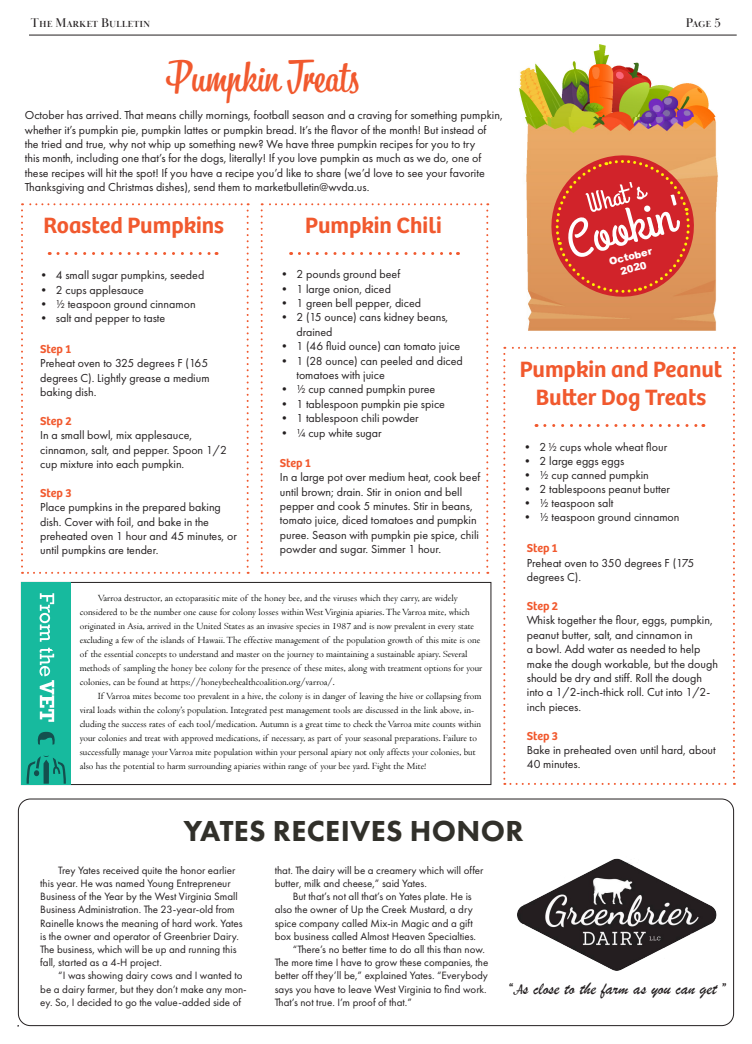
<style>
.page{position:relative;width:752px;height:1044px;background:#fff}
.page>*{position:absolute;margin:0;border:0;box-sizing:border-box;transform-origin:0 0}
.t1{font:42px "Bistro Script";color:#f1592e}
.t2{font:800 30px "Futura PT";letter-spacing:.01em;color:#31302a}
.t3{font:600 23px/27.6px "Bree";color:#f1592e;text-align:center}
.t4{font:18px "Brush Script";color:#231f20}
.t5{font:13px "Baskerville Display PT";color:#231f20}
.t6{font:12px/14.4px "Futura PT";color:#231f20}
.t7{font:600 12px "Bree";letter-spacing:-.01em;color:#f1592e}
.t8{font:11px/13.2px "Futura PT";color:#231f20}
.t9{font:900 10px "Arial";color:#fff}
.Ask_The_Vet{font:9.8px/14px "Centaur";color:#040503}
.s1{font-family:"Bistro Script";font-size:13px}
</style>
<div class="page">
<div style="left:21px;top:582px;width:470px;height:203px;border:1px solid #231f20"></div>
<div style="left:21px;top:582px;width:50px;height:203px;background:#17ba9e"></div>
<img style="left:525px;top:117px;width:193px;height:213px">
<img style="left:519px;top:45px;width:133px;height:72px">
<img style="left:652px;top:83px;width:64px;height:34px">
<svg style="left:543px;top:148px;width:158px;height:156px;background:#db624c"></svg>
<hr style="left:29px;top:35px;width:707px;height:1px;background:#231f20">
<svg style="left:40px;top:593px;width:14px;height:129px"></svg>
<svg style="left:37px;top:732px;width:18px;height:13px"></svg>
<svg style="left:26px;top:756px;width:40px;height:28px"></svg>
<svg style="left:21px;top:203px;width:227px;height:371px"></svg>
<svg style="left:503px;top:347px;width:231px;height:438px"></svg>
<svg style="left:261px;top:203px;width:227px;height:371px"></svg>
<div style="left:18px;top:799px;width:716px;height:227px;border:1px solid #231f20;border-radius:12px"></div>
<img style="left:517px;top:858px;width:199px;height:113px">
<p class="t5" style="left:31px;top:15px;width:121px">The Market Bulletin</p>
<p class="t5" style="left:685px;top:15px;width:36px">Page 5</p>
<p class="t1" style="left:166px;top:50px;width:195px">Pumpkin Treats</p>
<p class="t6" style="left:25px;top:108px;width:479px">October has arrived. That means chilly mornings, football season and a craving for something pumpkin, whether it’s pumpkin pie, pumpkin lattes or pumpkin bread. It’s the flavor of the month! But instead of the tried and true, why not whip up something new? We have three pumpkin recipes for you to try<br>this month, including one that’s for the dogs, literally! If you love pumpkin as much as we do, one of these recipes will hit the spot! If you have a recipe you’d like to share (we’d love to see your favorite Thanksgiving and Christmas dishes), send them to marketbulletin@wvda.us.</p>
<p class="t3" style="left:44px;top:210px;width:182px">Roasted Pumpkins</p>
<p class="t6" style="left:38px;top:268px;width:168px">• 4 small sugar pumpkins, seeded</p>
<p class="t6" style="left:38px;top:282px;width:108px">• 2 cups applesauce</p>
<p class="t6" style="left:38px;top:297px;width:159px">• ½ teaspoon ground cinnamon</p>
<p class="t6" style="left:38px;top:311px;width:129px">• salt and pepper to taste</p>
<p class="t7" style="left:40px;top:339px;width:32px">Step 1</p>
<p class="t6" style="left:40px;top:356px;width:171px;text-align:justify">Preheat oven to 325 degrees F (165 degrees C). Lightly grease a medium baking dish.</p>
<p class="t7" style="left:40px;top:411px;width:33px">Step 2</p>
<p class="t6" style="left:40px;top:428px;width:188px">In a small bowl, mix applesauce, cinnamon, salt, and pepper. Spoon 1/2 cup mixture into each pumpkin.</p>
<p class="t7" style="left:40px;top:483px;width:33px">Step 3</p>
<p class="t6" style="left:40px;top:500px;width:198px">Place pumpkins in the prepared baking dish. Cover with foil, and bake in the preheated oven 1 hour and 45 minutes, or until pumpkins are tender.</p>
<p class="t3" style="left:305px;top:210px;width:138px">Pumpkin Chili</p>
<p class="t6" style="left:278px;top:267px;width:123px">• 2 pounds ground beef</p>
<p class="t6" style="left:278px;top:281px;width:114px">• 1 large onion, diced</p>
<p class="t6" style="left:278px;top:296px;width:144px">• 1 green bell pepper, diced</p>
<p class="t6" style="left:296px;top:310px;width:153px;text-indent:-18px">• 2 (15 ounce) cans kidney beans, drained</p>
<p class="t6" style="left:278px;top:339px;width:183px">• 1 (46 fluid ounce) can tomato juice</p>
<p class="t6" style="left:296px;top:353px;width:168px;text-indent:-18px">• 1 (28 ounce) can peeled and diced tomatoes with juice</p>
<p class="t6" style="left:278px;top:382px;width:158px">• ½ cup canned pumpkin puree</p>
<p class="t6" style="left:278px;top:397px;width:168px">• 1 tablespoon pumpkin pie spice</p>
<p class="t6" style="left:278px;top:411px;width:142px">• 1 tablespoon chili powder</p>
<p class="t6" style="left:278px;top:425px;width:105px">• ¼ cup white sugar</p>
<p class="t7" style="left:280px;top:454px;width:32px">Step 1</p>
<p class="t6" style="left:280px;top:470px;width:202px">In a large pot over medium heat, cook beef until brown; drain. Stir in onion and bell pepper and cook 5 minutes. Stir in beans, tomato juice, diced tomatoes and pumpkin puree. Season with pumpkin pie spice, chili powder and sugar. Simmer 1 hour.</p>
<p class="Ask_The_Vet" style="left:80px;top:591px;width:404px;text-indent:18px">Varroa destructor, an ectoparasitic mite of the honey bee, and the viruses which they carry, are widely considered to be the number one cause for colony losses within West Virginia apiaries. The Varroa mite, which originated in Asia, arrived in the United States as an invasive species in 1987 and is now prevalent in every state excluding a few of the islands of Hawaii. The effective management of the population growth of this mite is one of the essential concepts to understand and master on the journey to maintaining a sustainable apiary. Several methods of sampling the honey bee colony for the presence of these mites, along with treatment options for your colonies, can be found at https://honeybeehealthcoalition.org/varroa/.</p>
<p class="Ask_The_Vet" style="left:80px;top:689px;width:403px;text-indent:18px">If Varroa mites become too prevalent in a hive, the colony is in danger of leaving the hive or collapsing from viral loads within the colony’s population. Integrated pest management tools are discussed in the link above, in&shy;cluding the success rates of each tool/medication. Autumn is a great time to check the Varroa mite counts within your colonies and treat with approved medications, if necessary, as part of your seasonal preparations. Failure to successfully manage your Varroa mite population within your personal apiary not only affects your colonies, but also has the potential to harm surrounding apiaries within range of your bee yard. Fight the Mite!</p>
<p class="t9" style="left:607px;top:254px;width:45px;rotate:-14deg">October</p>
<p class="t9" style="left:618px;top:264px;width:28px;rotate:-14deg">2020</p>
<p class="t3" style="left:519px;top:354px;width:204px">Pumpkin and Peanut<br>Butter Dog Treats</p>
<p class="t6" style="left:521px;top:440px;width:147px">• 2½ cups whole wheat flour</p>
<p class="t6" style="left:521px;top:454px;width:104px">• 2 large eggs eggs</p>
<p class="t6" style="left:521px;top:468px;width:129px">• ½ cup canned pumpkin</p>
<p class="t6" style="left:521px;top:482px;width:150px">• 2 tablespoons peanut butter</p>
<p class="t6" style="left:521px;top:496px;width:93px">• ½ teaspoon salt</p>
<p class="t6" style="left:521px;top:510px;width:159px">• ½ teaspoon ground cinnamon</p>
<p class="t7" style="left:526px;top:539px;width:32px">Step 1</p>
<p class="t6" style="left:526px;top:556px;width:169px">Preheat oven to 350 degrees F (175 degrees C).</p>
<p class="t7" style="left:526px;top:597px;width:33px">Step 2</p>
<p class="t6" style="left:526px;top:613px;width:193px">Whisk together the flour, eggs, pumpkin, peanut butter, salt, and cinnamon in<br>a bowl. Add water as needed to help make the dough workable, but the dough should be dry and stiff. Roll the dough into a 1/2-inch-thick roll. Cut into 1/2- inch pieces.</p>
<p class="t7" style="left:526px;top:726px;width:33px">Step 3</p>
<p class="t6" style="left:526px;top:743px;width:190px">Bake in preheated oven until hard, about<br>40 minutes.</p>
<p class="t2" style="left:183px;top:812px;width:341px">YATES RECEIVES HONOR</p>
<p class="t8" style="left:40px;top:864px;width:204px;text-indent:18px">Trey Yates received quite the honor earlier this year. He was named Young Entrepreneur Business of the Year by the West Virginia Small Business Administration. The 23-year-old from Rainelle knows the meaning of hard work. Yates is the owner and operator of Greenbrier Dairy.<br>The business, which will be up and running this fall, started as a 4-H project.</p>
<p class="t8" style="left:40px;top:969px;width:208px;text-indent:18px">“I was showing dairy cows and I wanted to be a dairy farmer, but they don’t make any mon&shy;ey. So, I decided to go the value-added side of</p>
<p class="t8" style="left:274px;top:864px;width:210px">that. The dairy will be a creamery which will offer butter, milk and cheese,” said Yates.</p>
<p class="t8" style="left:274px;top:890px;width:203px;text-indent:18px">But that’s not all that’s on Yates plate. He is also the owner of Up the Creek Mustard, a dry spice company called Mix-in Magic and a gift box business called Almost Heaven Specialties.</p>
<p class="t8" style="left:274px;top:943px;width:215px;text-indent:18px">“There’s no better time to do all this than now.<br>The more time I have to grow these companies, the better off they’ll be,” explained Yates. “Everybody says you have to leave West Virginia to find work.<br>That’s not true. I’m proof of that.”</p>
<p class="t4" style="left:508px;top:978px;width:219px"><span class="s1">“A</span>s close to the farm as you can get <span class="s1">”</span></p>
</div>
